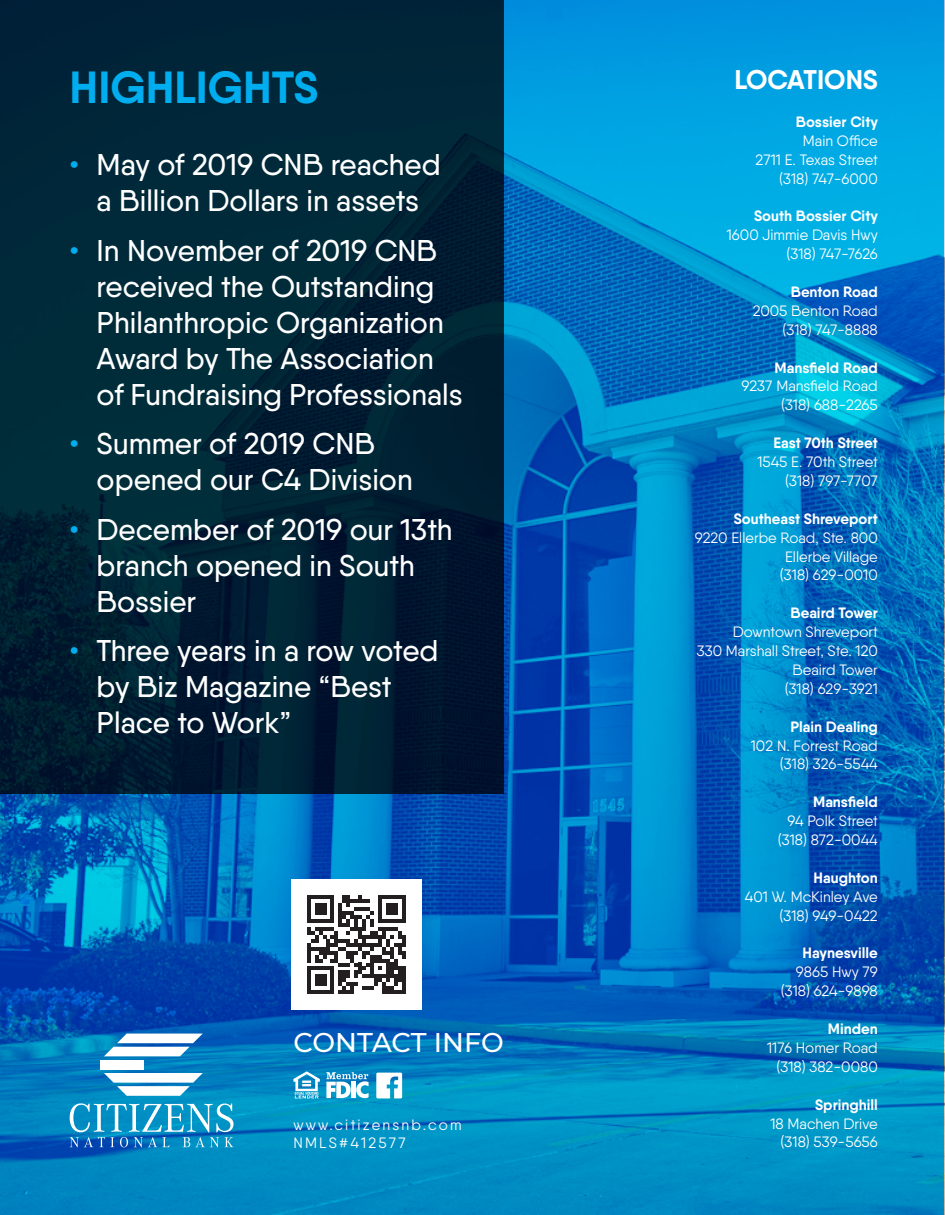
<style>
.page{position:relative;width:945px;height:1215px;background:#fff}
.page>*{position:absolute;margin:0;border:0;box-sizing:border-box;transform-origin:0 0}
.t1{font:700 45px "Qanelas";color:#00aeef}
.t2{font:500 30px/36px "Qanelas";color:#fff}
.t3{font:500 27px "Montserrat";letter-spacing:-.01em;color:#fff}
.t4{font:700 27px "Qanelas";color:#fff}
.t5{font:15px/18.9px "Qanelas";color:#fff;text-align:right}
.t6{font:700 15px "Qanelas";color:#fff}
.t7{font:15px/18px "Qanelas";letter-spacing:.15em;color:#fff}
.s1{color:#00aeef}
</style>
<div class="page">
<img style="left:1px;top:0;width:943px;height:1215px">
<svg style="left:0;top:0;width:504px;height:793px;background:#002235"></svg>
<svg style="left:326px;top:1072px;width:43px;height:26px"></svg>
<div style="left:351px;top:1082px;width:5px;height:16px;background:#fff"></div>
<svg style="left:293px;top:1071px;width:27px;height:27px"></svg>
<svg style="left:376px;top:1073px;width:26px;height:25px"></svg>
<div style="left:291px;top:879px;width:131px;height:131px;background:#fff"></div>
<svg style="left:307px;top:895px;width:99px;height:99px"></svg>
<svg style="left:70px;top:1103px;width:164px;height:45px;background:#339dcd"></svg>
<svg style="left:104px;top:1034px;width:99px;height:22px"></svg>
<div style="left:100px;top:1060px;width:44px;height:10px;background:#fff"></div>
<svg style="left:104px;top:1073px;width:99px;height:23px"></svg>
<h1 class="t1" style="left:70px;top:60px;width:250px">HIGHLIGHTS</h1>
<h2 class="t2" style="left:70px;top:147px;width:373px;text-align:center"><span class="s1">•</span> May of 2019 CNB reached a Billion Dollars in assets</h2>
<h2 class="t2" style="left:97px;top:232px;width:368px;text-indent:-27px"><span class="s1">•</span> In November of 2019 CNB received the Outstanding<br>Philanthropic Organization<br>Award by The Association of Fundraising Professionals</h2>
<h2 class="t2" style="left:97px;top:426px;width:318px;text-indent:-27px"><span class="s1">•</span> Summer of 2019 CNB opened our C4 Division</h2>
<h2 class="t2" style="left:97px;top:511px;width:358px;text-indent:-27px"><span class="s1">•</span> December of 2019 our 13th branch opened in South<br>Bossier</h2>
<h2 class="t2" style="left:97px;top:633px;width:343px;text-indent:-27px"><span class="s1">•</span> Three years in a row voted by Biz Magazine “Best<br>Place to Work”</h2>
<h3 class="t3" style="left:293px;top:1023px;width:212px">CONTACT INFO</h3>
<p class="t7" style="left:293px;top:1115px;width:170px">www.citizensnb.com<br>NMLS#412577</p>
<h3 class="t4" style="left:734px;top:63px;width:145px">LOCATIONS</h3>
<p class="t6" style="left:796px;top:112px;width:83px">Bossier City</p>
<p class="t5" style="left:756px;top:131px;width:124px">Main Office<br>2711 E. Texas Street (318) 747-6000</p>
<p class="t6" style="left:754px;top:207px;width:125px">South Bossier City</p>
<p class="t5" style="left:727px;top:225px;width:152px">1600 Jimmie Davis Hwy (318) 747-7626</p>
<p class="t6" style="left:791px;top:282px;width:89px">Benton Road</p>
<p class="t5" style="left:753px;top:301px;width:127px">2005 Benton Road (318) 747-8888</p>
<p class="t6" style="left:775px;top:358px;width:105px">Mansfield Road</p>
<p class="t5" style="left:742px;top:377px;width:138px">9237 Mansfield Road (318) 688-2265</p>
<p class="t6" style="left:773px;top:434px;width:106px">East 70th Street</p>
<p class="t5" style="left:757px;top:452px;width:122px">1545 E. 70th Street (318) 797-7707</p>
<p class="t6" style="left:734px;top:509px;width:146px">Southeast Shreveport</p>
<p class="t5" style="left:695px;top:528px;width:185px">9220 Ellerbe Road, Ste. 800<br>Ellerbe Village<br>(318) 629-0010</p>
<p class="t6" style="left:790px;top:604px;width:89px">Beaird Tower</p>
<p class="t5" style="left:697px;top:622px;width:183px">Downtown Shreveport<br>330 Marshall Street, Ste. 120<br>Beaird Tower<br>(318) 629-3921</p>
<p class="t6" style="left:790px;top:717px;width:89px">Plain Dealing</p>
<p class="t5" style="left:751px;top:736px;width:129px">102 N. Forrest Road (318) 326-5544</p>
<p class="t6" style="left:813px;top:793px;width:66px">Mansfield</p>
<p class="t5" style="left:778px;top:811px;width:102px">94 Polk Street (318) 872-0044</p>
<p class="t6" style="left:814px;top:868px;width:66px">Haughton</p>
<p class="t5" style="left:745px;top:887px;width:134px">401 W. McKinley Ave (318) 949-0422</p>
<p class="t6" style="left:803px;top:944px;width:77px">Haynesville</p>
<p class="t5" style="left:781px;top:963px;width:99px">9865 Hwy 79 (318) 624-9898</p>
<p class="t6" style="left:828px;top:1019px;width:51px">Minden</p>
<p class="t5" style="left:767px;top:1038px;width:112px">1176 Homer Road (318) 382-0080</p>
<p class="t6" style="left:815px;top:1095px;width:64px">Springhill</p>
<p class="t5" style="left:770px;top:1114px;width:109px">18 Machen Drive (318) 539-5656</p>
</div>
